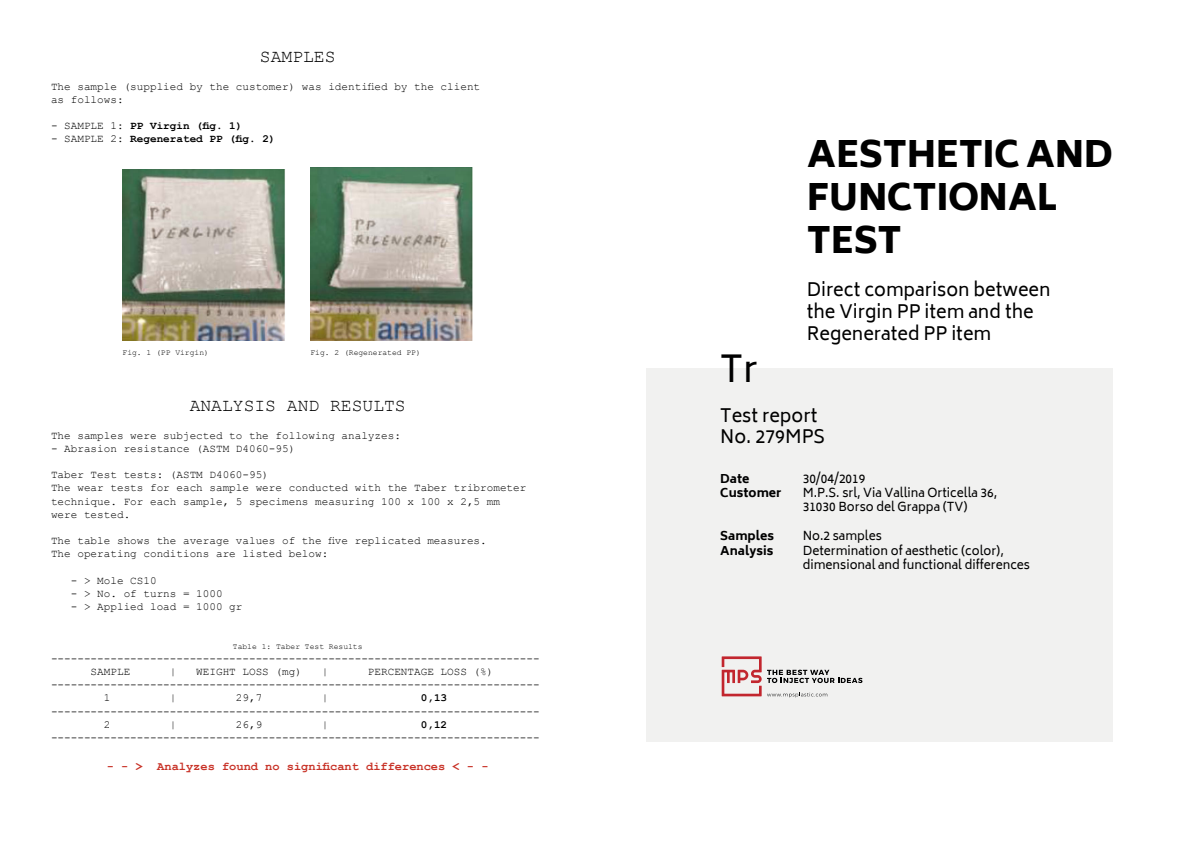
<style>
.page{position:relative;width:1191px;height:842px;background:#fff}
.page>*{position:absolute;margin:0;border:0;box-sizing:border-box;transform-origin:0 0}
.t1{font:900 36px/43.2px "Biryani";letter-spacing:-.01em;color:#000}
.t2{font:36px "Biryani";color:#000}
.t3{font:18px/21.6px "Biryani";color:#000}
.t4{font:18px "Courier New";color:#000}
.t5{font:12px/14.4px "Biryani";color:#000}
.t6{font:700 12px "Courier New";color:#c83227}
.t7{font:800 12px "Biryani";color:#000}
.t8{font:11px/13.2px "Courier New";color:#000}
.t9{font:700 11px "Courier New";color:#000}
.t10{font:8px "Courier New";color:#000}
.s1{font-weight:400}
</style>
<div class="page">
<img style="left:123px;top:170px;width:162px;height:170px">
<img style="left:310px;top:168px;width:163px;height:172px">
<div style="left:646px;top:368px;width:467px;height:374px;background:#f0f0ef"></div>
<svg style="left:721px;top:656px;width:40px;height:40px"></svg>
<svg style="left:767px;top:670px;width:95px;height:13px"></svg>
<svg style="left:767px;top:692px;width:60px;height:5px"></svg>
<h2 class="t4" style="left:260px;top:45px;width:77px">SAMPLES</h2>
<p class="t8" style="left:51px;top:79px;width:430px">The sample (supplied by the customer) was identified by the client as follows:</p>
<p class="t9" style="left:51px;top:119px;width:193px"><span class="s1">- SAMPLE 1:</span> PP Virgin (fig. 1)</p>
<p class="t9" style="left:51px;top:132px;width:226px"><span class="s1">- SAMPLE 2:</span> Regenerated PP (fig. 2)</p>
<p class="t10" style="left:123px;top:348px;width:88px">Fig. 1 (PP Virgin)</p>
<p class="t10" style="left:310px;top:348px;width:112px">Fig. 2 (Regenerated PP)</p>
<h2 class="t4" style="left:190px;top:394px;width:218px">ANALYSIS AND RESULTS</h2>
<p class="t8" style="left:51px;top:428px;width:351px">The samples were subjected to the following analyzes:</p>
<p class="t8" style="left:51px;top:441px;width:246px">- Abrasion resistance (ASTM D4060-95)</p>
<p class="t8" style="left:51px;top:468px;width:477px">Taber Test tests: (ASTM D4060-95)<br>The wear tests for each sample were conducted with the Taber tribrometer technique. For each sample, 5 specimens measuring 100 x 100 x 2,5 mm were tested.</p>
<p class="t8" style="left:51px;top:534px;width:437px">The table shows the average values of the five replicated measures.<br>The operating conditions are listed below:</p>
<p class="t8" style="left:71px;top:573px;width:87px">- &gt; Mole CS10</p>
<p class="t8" style="left:71px;top:586px;width:153px">- &gt; No. of turns = 1000</p>
<p class="t8" style="left:71px;top:600px;width:173px">- &gt; Applied load = 1000 gr</p>
<p class="t10" style="left:233px;top:641px;width:131px">Table 1: Taber Test Results</p>
<p class="t8" style="left:91px;top:651px;width:450px;text-indent:-40px">--------------------------------------------------------------------------<br>SAMPLE</p>
<p class="t8" style="left:170px;top:664px;width:8px">|</p>
<p class="t8" style="left:196px;top:664px;width:107px">WEIGHT LOSS (mg)</p>
<p class="t8" style="left:322px;top:664px;width:8px">|</p>
<p class="t8" style="left:368px;top:664px;width:127px">PERCENTAGE LOSS (%)</p>
<p class="t8" style="left:51px;top:678px;width:490px">--------------------------------------------------------------------------</p>
<p class="t8" style="left:104px;top:691px;width:8px">1</p>
<p class="t8" style="left:170px;top:691px;width:8px">|</p>
<p class="t8" style="left:236px;top:691px;width:28px">29,7</p>
<p class="t8" style="left:322px;top:691px;width:8px">|</p>
<p class="t9" style="left:421px;top:691px;width:28px">0,13</p>
<p class="t8" style="left:104px;top:704px;width:437px;text-indent:-53px">--------------------------------------------------------------------------<br>2</p>
<p class="t8" style="left:170px;top:717px;width:8px">|</p>
<p class="t8" style="left:236px;top:717px;width:28px">26,9</p>
<p class="t8" style="left:322px;top:717px;width:8px">|</p>
<p class="t9" style="left:421px;top:717px;width:28px">0,12</p>
<p class="t8" style="left:51px;top:730px;width:490px">--------------------------------------------------------------------------</p>
<p class="t6" style="left:107px;top:759px;width:383px">- - &gt; Analyzes found no significant differences &lt; - -</p>
<h1 class="t1" style="left:807px;top:133px;width:307px">AESTHETIC AND<br>FUNCTIONAL<br>TEST</h1>
<h2 class="t3" style="left:806px;top:279px;width:245px">Direct comparison between the Virgin PP item and the<br>Regenerated PP item</h2>
<h1 class="t2" style="left:720px;top:349px;width:39px">Tr</h1>
<h2 class="t3" style="left:720px;top:405px;width:106px">Test report<br>No. 279MPS</h2>
<p class="t7" style="left:720px;top:471px;width:31px">Date</p>
<p class="t5" style="left:802px;top:471px;width:64px">30/04/2019</p>
<p class="t7" style="left:720px;top:486px;width:63px">Customer</p>
<p class="t5" style="left:802px;top:486px;width:196px">M.P.S. srl, Via Vallina Orticella 36,<br>31030 Borso del Grappa (TV)</p>
<p class="t7" style="left:720px;top:529px;width:55px">Samples</p>
<p class="t5" style="left:802px;top:529px;width:81px">No.2 samples</p>
<p class="t7" style="left:720px;top:543px;width:55px">Analysis</p>
<p class="t5" style="left:802px;top:543px;width:229px">Determination of aesthetic (color), dimensional and functional differences</p>
</div>
